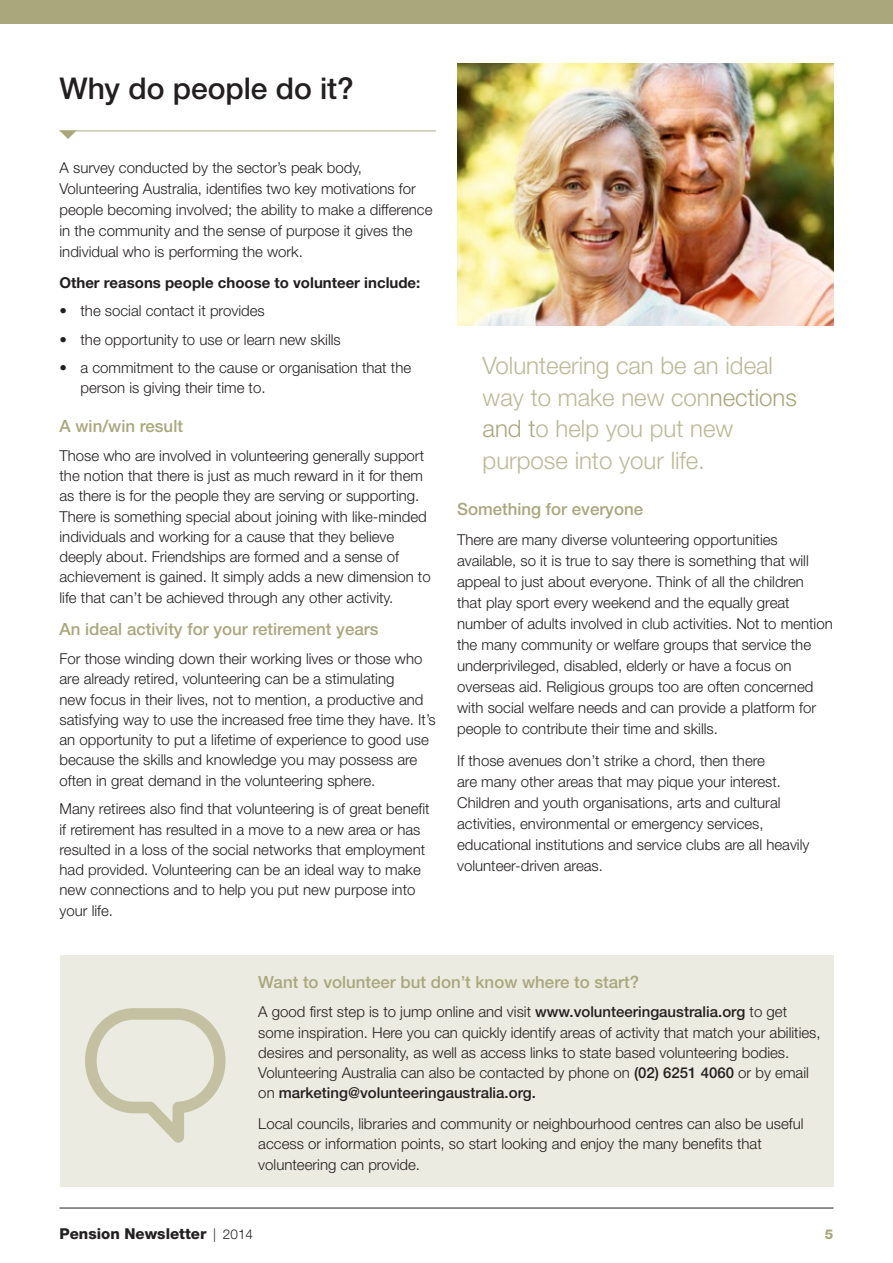
<style>
.page{position:relative;width:893px;height:1263px;background:#fff}
.page>*{position:absolute;margin:0;border:0;box-sizing:border-box;transform-origin:0 0}
.t1{font:500 30px "Helvetica Neue LT Std";letter-spacing:-.005em;color:#231f20}
.t2{font:300 24px/31.5px "Helvetica Neue LT Std";color:#bcb997}
.t3{font:500 16.8px "Helvetica Neue LT Std";color:#aaa77d}
.t4{font:300 15px/21px "Helvetica Neue LT Std";color:#231f20}
.t5{font:700 15px "Helvetica Neue LT Std";color:#231f20}
.t6{font:800 15px "Helvetica Neue LT Std";color:#231f20}
.t7{font:800 13.5px "Helvetica Neue LT Std";color:#aaa77d}
.s1{color:#aaa77d}
.s2{font-weight:500}
.s3{font-weight:300;font-size:13.5px}
</style>
<div class="page">
<div style="left:0;top:0;width:893px;height:24px;background:#aaa77d"></div>
<hr style="left:60px;top:1208px;width:773px;height:1px;background:#231f20">
<div style="left:60px;top:956px;width:773px;height:231px;background:#ecebe2"></div>
<hr style="left:60px;top:131px;width:376px;height:1px;background:#aaa77d">
<svg style="left:60px;top:131px;width:17px;height:8px"></svg>
<img style="left:457px;top:63px;width:376px;height:263px">
<svg style="left:85px;top:1008px;width:141px;height:135px"></svg>
<h1 class="t1" style="left:60px;top:70px;width:296px">Why do people do it?</h1>
<p class="t4" style="left:60px;top:156px;width:374px">A survey conducted by the sector’s peak body, Volunteering Australia, identifies two key motivations for people becoming involved; the ability to make a difference in the community and the sense of purpose it gives the individual who is performing the work.</p>
<p class="t5" style="left:60px;top:273px;width:362px">Other reasons people choose to volunteer include:</p>
<p class="t4" style="left:60px;top:300px;width:207px">• the social contact it provides</p>
<p class="t4" style="left:60px;top:328px;width:283px">• the opportunity to use or learn new skills</p>
<p class="t4" style="left:81px;top:358px;width:332px;line-height:19.5px;text-indent:-21px">• a commitment to the cause or organisation that the person is giving their time to.</p>
<p class="t3" style="left:60px;top:416px;width:125px">A win/win result</p>
<p class="t4" style="left:60px;top:445px;width:373px;line-height:20.4px">Those who are involved in volunteering generally support the notion that there is just as much reward in it for them as there is for the people they are serving or supporting.<br>There is something special about joining with like-minded individuals and working for a cause that they believe deeply about. Friendships are formed and a sense of achievement is gained. It simply adds a new dimension to life that can’t be achieved through any other activity.</p>
<p class="t3" style="left:60px;top:619px;width:320px">An ideal activity for your retirement years</p>
<p class="t4" style="left:60px;top:648px;width:378px;line-height:20.2px">For those winding down their working lives or those who are already retired, volunteering can be a stimulating<br>new focus in their lives, not to mention, a productive and satisfying way to use the increased free time they have. It’s an opportunity to put a lifetime of experience to good use because the skills and knowledge you may possess are often in great demand in the volunteering sphere.</p>
<p class="t4" style="left:60px;top:799px;width:372px;line-height:20.2px">Many retirees also find that volunteering is of great benefit if retirement has resulted in a move to a new area or has resulted in a loss of the social networks that employment had provided. Volunteering can be an ideal way to make new connections and to help you put new purpose into your life.</p>
<h2 class="t2" style="left:483px;top:349px;width:316px">Volunteering can be an ideal way to make new con<span class="s1">nections and t</span>o help you put new purpose into your life.</h2>
<p class="t3" style="left:457px;top:499px;width:188px">Something for everyone</p>
<p class="t4" style="left:457px;top:529px;width:377px">There are many diverse volunteering opportunities available, so it is true to say there is something that will appeal to just about everyone. Think of all the children<br>that play sport every weekend and the equally great number of adults involved in club activities. Not to mention the many community or welfare groups that service the underprivileged, disabled, elderly or have a focus on overseas aid. Religious groups too are often concerned with social welfare needs and can provide a platform for people to contribute their time and skills.</p>
<p class="t4" style="left:457px;top:750px;width:354px">If those avenues don’t strike a chord, then there<br>are many other areas that may pique your interest.<br>Children and youth organisations, arts and cultural activities, environmental or emergency services, educational institutions and service clubs are all heavily volunteer‑driven areas.</p>
<p class="t3" style="left:258px;top:972px;width:382px">Want to volunteer but don’t know where to start?</p>
<p class="t4" style="left:258px;top:1001px;width:564px;line-height:20.2px">A good first step is to jump online and visit <span class="s2">www.volunteeringaustralia.org</span> to get some inspiration. Here you can quickly identify areas of activity that match your abilities, desires and personality, as well as access links to state based volunteering bodies.<br>Volunteering Australia can also be contacted by phone on <span class="s2">(02) 6251 4060</span> or by email on <span class="s2">marketing@volunteeringaustralia.org.</span></p>
<p class="t4" style="left:258px;top:1113px;width:547px;line-height:20.2px">Local councils, libraries and community or neighbourhood centres can also be useful access or information points, so start looking and enjoy the many benefits that volunteering can provide.</p>
<p class="t6" style="left:60px;top:1225px;width:195px">Pension Newsletter <span class="s3">| 2014</span></p>
<p class="t7" style="left:825px;top:1226px;width:10px">5</p>
</div>
